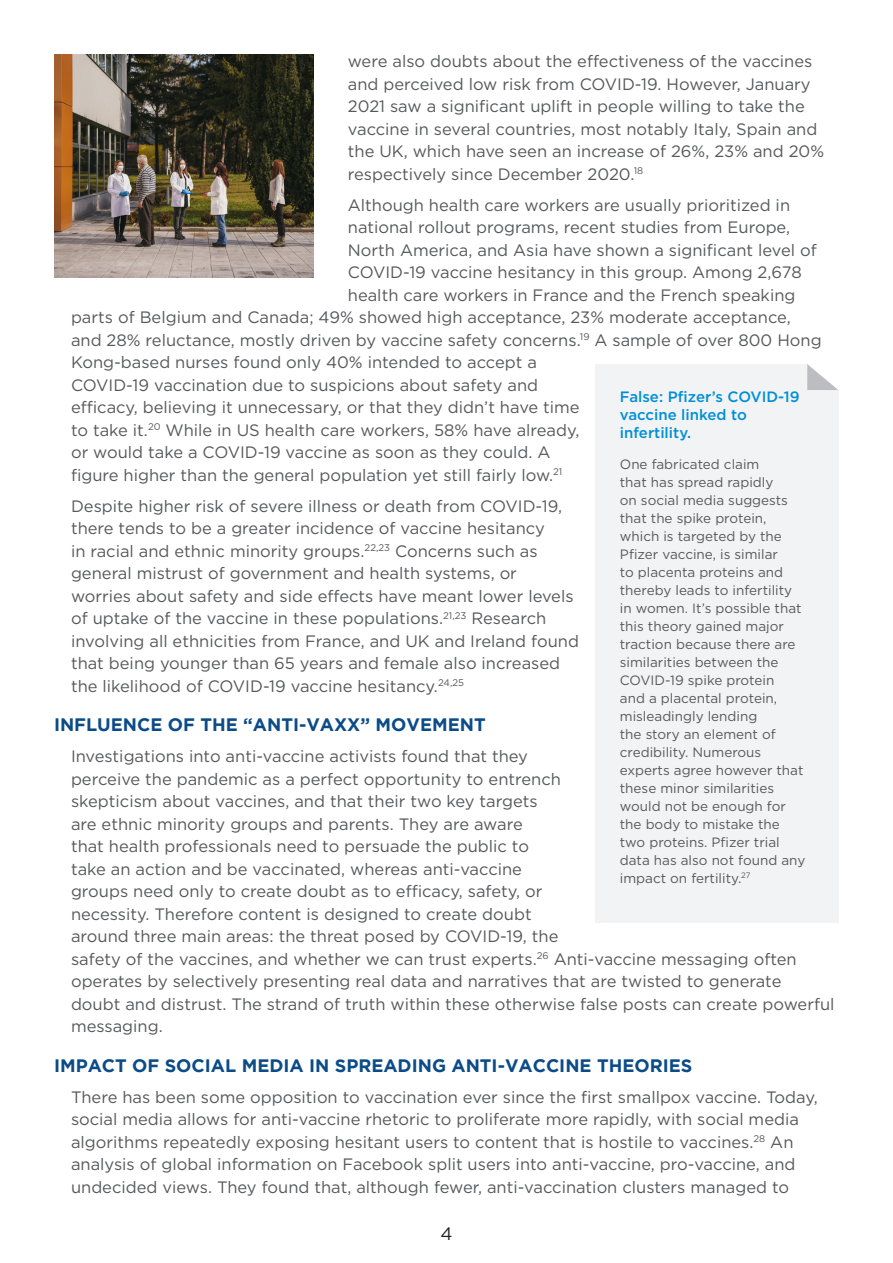
<style>
.page{position:relative;width:893px;height:1263px;background:#fff}
.page>*{position:absolute;margin:0;border:0;box-sizing:border-box;transform-origin:0 0}
.t1{font:700 18px "Gotham";color:#0b4b87}
.t2{font:18px "Gotham";color:#231f20}
.t3{font:16.5px/22.5px "Gotham";color:#57585a}
.t4{font:500 15px/18px "Gotham";color:#008fd5}
.t5{font:13.5px/18px "Gotham";color:#57585a}
</style>
<div class="page">
<div style="left:595px;top:364px;width:244px;height:559px;background:#f2f3f4"></div>
<svg style="left:807px;top:364px;width:32px;height:26px"></svg>
<img style="left:54px;top:54px;width:260px;height:224px">
<p class="t3" style="left:348px;top:50px;width:478px">were also doubts about the effectiveness of the vaccines and perceived low risk from COVID-19. However, January 2021 saw a significant uplift in people willing to take the vaccine in several countries, most notably Italy, Spain and the UK, which have seen an increase of 26%, 23% and 20% respectively since December 2020.<sup>18</sup></p>
<p class="t3" style="left:348px;top:193px;width:444px">Although health care workers are usually prioritized in</p>
<p class="t3" style="left:348px;top:216px;width:444px">national rollout programs, recent studies from Europe,</p>
<p class="t3" style="left:348px;top:238px;width:470px">North America, and Asia have shown a significant level of</p>
<p class="t3" style="left:348px;top:261px;width:456px">COVID-19 vaccine hesitancy in this group. Among 2,678</p>
<p class="t3" style="left:348px;top:283px;width:449px">health care workers in France and the French speaking</p>
<p class="t3" style="left:71px;top:306px;width:721px">parts of Belgium and Canada; 49% showed high acceptance, 23% moderate acceptance,</p>
<p class="t3" style="left:71px;top:328px;width:752px">and 28% reluctance, mostly driven by vaccine safety concerns.<sup>19</sup> A sample of over 800 Hong</p>
<p class="t3" style="left:71px;top:351px;width:467px">Kong-based nurses found only 40% intended to accept a</p>
<p class="t3" style="left:71px;top:373px;width:469px">COVID-19 vaccination due to suspicions about safety and</p>
<p class="t3" style="left:71px;top:396px;width:510px">efficacy, believing it unnecessary, or that they didn’t have time</p>
<p class="t3" style="left:71px;top:418px;width:510px">to take it.<sup>20</sup> While in US health care workers, 58% have already,</p>
<p class="t3" style="left:71px;top:441px;width:481px">or would take a COVID-19 vaccine as soon as they could. A</p>
<p class="t3" style="left:71px;top:463px;width:493px">figure higher than the general population yet still fairly low.<sup>21</sup></p>
<p class="t3" style="left:71px;top:494px;width:509px">Despite higher risk of severe illness or death from COVID-19, there tends to be a greater incidence of vaccine hesitancy<br>in racial and ethnic minority groups.<sup>22,23</sup> Concerns such as general mistrust of government and health systems, or worries about safety and side effects have meant lower levels of uptake of the vaccine in these populations.<sup>21,23</sup> Research involving all ethnicities from France, and UK and Ireland found that being younger than 65 years and female also increased the likelihood of COVID-19 vaccine hesitancy.<sup>24,25</sup></p>
<p class="t1" style="left:54px;top:714px;width:433px">INFLUENCE OF THE “ANTI-VAXX” MOVEMENT</p>
<p class="t3" style="left:71px;top:745px;width:765px">Investigations into anti-vaccine activists found that they<br>perceive the pandemic as a perfect opportunity to entrench<br>skepticism about vaccines, and that their two key targets<br>are ethnic minority groups and parents. They are aware<br>that health professionals need to persuade the public to<br>take an action and be vaccinated, whereas anti-vaccine<br>groups need only to create doubt as to efficacy, safety, or<br>necessity. Therefore content is designed to create doubt<br>around three main areas: the threat posed by COVID-19, the<br>safety of the vaccines, and whether we can trust experts.<sup>26</sup> Anti-vaccine messaging often operates by selectively presenting real data and narratives that are twisted to generate doubt and distrust. The strand of truth within these otherwise false posts can create powerful messaging.</p>
<p class="t1" style="left:54px;top:1055px;width:640px">IMPACT OF SOCIAL MEDIA IN SPREADING ANTI-VACCINE THEORIES</p>
<p class="t3" style="left:71px;top:1085px;width:748px">There has been some opposition to vaccination ever since the first smallpox vaccine. Today, social media allows for anti-vaccine rhetoric to proliferate more rapidly, with social media algorithms repeatedly exposing hesitant users to content that is hostile to vaccines.<sup>28</sup> An analysis of global information on Facebook split users into anti-vaccine, pro-vaccine, and undecided views. They found that, although fewer, anti-vaccination clusters managed to</p>
<p class="t4" style="left:620px;top:387px;width:181px">False: Pfizer’s COVID-19 vaccine linked to infertility.</p>
<p class="t5" style="left:620px;top:454px;width:187px">One fabricated claim<br>that has spread rapidly<br>on social media suggests that the spike protein, which is targeted by the<br>Pfizer vaccine, is similar<br>to placenta proteins and thereby leads to infertility in women. It’s possible that this theory gained major traction because there are similarities between the<br>COVID-19 spike protein<br>and a placental protein, misleadingly lending<br>the story an element of credibility. Numerous experts agree however that these minor similarities would not be enough for the body to mistake the two proteins. Pfizer trial data has also not found any impact on fertility.<sup>27</sup></p>
<p class="t2" style="left:440px;top:1222px;width:14px">4</p>
</div>
